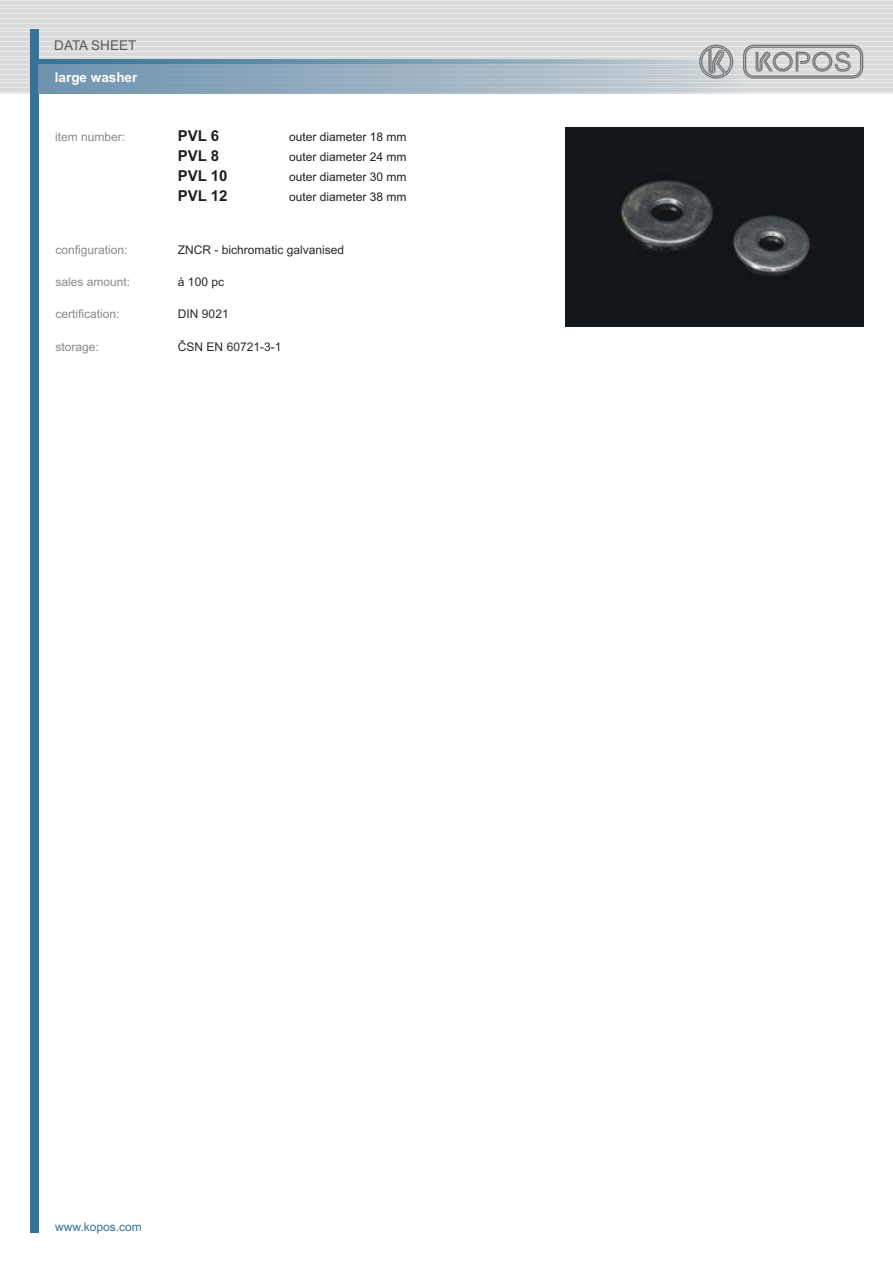
<style>
.page{position:relative;width:893px;height:1263px;background:#fff}
.page>*{position:absolute;margin:0;border:0;box-sizing:border-box;transform-origin:0 0}
.t1{font:700 15px "Arial";color:#231f20}
.t2{font:700 13.5px "Arial";color:#fefefe}
.t3{font:13.5px "Arial";color:#5b5b5b}
.t4{font:12px "Arial";color:#231f20}
.t5{font:12px "Arial";color:#898989}
.t6{font:12px "Arial";color:#2b2a29}
.t7{font:12px "Arial";color:#347397}
</style>
<div class="page">
<div style="left:0;top:0;width:893px;height:94px;background:linear-gradient(to right,#e1e2e2,#dfe0e0)"></div>
<hr style="left:0;top:1px;width:893px;height:2px;background:#d9dada">
<hr style="left:0;top:4px;width:893px;height:1px;background:#d9dada">
<hr style="left:0;top:6px;width:893px;height:2px;background:#d9dada">
<hr style="left:0;top:9px;width:893px;height:1px;background:#d9dada">
<hr style="left:0;top:11px;width:893px;height:2px;background:#d9dada">
<hr style="left:0;top:14px;width:893px;height:1px;background:#d9dada">
<hr style="left:0;top:17px;width:893px;height:1px;background:#d9dada">
<hr style="left:0;top:19px;width:893px;height:1px;background:#d9dada">
<hr style="left:0;top:22px;width:893px;height:1px;background:#d9dada">
<hr style="left:0;top:24px;width:893px;height:2px;background:#d9dada">
<hr style="left:0;top:27px;width:893px;height:1px;background:#d9dada">
<hr style="left:0;top:29px;width:893px;height:2px;background:#d9dada">
<hr style="left:0;top:32px;width:893px;height:1px;background:#d9dada">
<hr style="left:0;top:34px;width:893px;height:2px;background:#d9dada">
<hr style="left:0;top:37px;width:893px;height:1px;background:#d9dada">
<hr style="left:0;top:40px;width:893px;height:1px;background:#d9dada">
<hr style="left:0;top:42px;width:893px;height:1px;background:#d9dada">
<hr style="left:0;top:45px;width:893px;height:1px;background:#d9dada">
<hr style="left:0;top:47px;width:893px;height:1px;background:#d9dada">
<hr style="left:0;top:50px;width:893px;height:1px;background:#d9dada">
<hr style="left:0;top:52px;width:893px;height:2px;background:#d9dada">
<hr style="left:0;top:55px;width:893px;height:1px;background:#d9dada">
<hr style="left:0;top:57px;width:893px;height:2px;background:#d9dada">
<hr style="left:0;top:60px;width:893px;height:1px;background:#d9dada">
<hr style="left:0;top:63px;width:893px;height:1px;background:#d9dada">
<hr style="left:0;top:65px;width:893px;height:1px;background:#d9dada">
<hr style="left:0;top:68px;width:893px;height:1px;background:#d9dada">
<hr style="left:0;top:70px;width:893px;height:1px;background:#d9dada">
<hr style="left:0;top:73px;width:893px;height:1px;background:#d9dada">
<hr style="left:0;top:75px;width:893px;height:2px;background:#d9dada">
<hr style="left:0;top:78px;width:893px;height:1px;background:#d9dada">
<hr style="left:0;top:80px;width:893px;height:2px;background:#d9dada">
<hr style="left:0;top:83px;width:893px;height:1px;background:#d9dada">
<hr style="left:0;top:85px;width:893px;height:2px;background:#d9dada">
<hr style="left:0;top:88px;width:893px;height:1px;background:#d9dada">
<hr style="left:0;top:91px;width:893px;height:1px;background:#d9dada">
<svg style="left:743px;top:45px;width:120px;height:15px"></svg>
<svg style="left:699px;top:45px;width:34px;height:15px"></svg>
<img style="left:566px;top:128px;width:297px;height:198px">
<div style="left:30px;top:30px;width:8px;height:1203px;background:#347397"></div>
<svg style="left:38px;top:60px;width:825px;height:4px;background:#82a1b2"></svg>
<svg style="left:38px;top:64px;width:825px;height:30px;background:#a3b6c4"></svg>
<p class="t3" style="left:54px;top:40px;width:84px">DATA SHEET</p>
<p class="t2" style="left:55px;top:73px;width:84px">large washer</p>
<p class="t5" style="left:55px;top:132px;width:72px">item number:</p>
<p class="t1" style="left:178px;top:130px;width:43px">PVL 6</p>
<p class="t4" style="left:289px;top:132px;width:119px">outer diameter 18 mm</p>
<p class="t1" style="left:178px;top:150px;width:43px">PVL 8</p>
<p class="t4" style="left:289px;top:153px;width:119px">outer diameter 24 mm</p>
<p class="t1" style="left:178px;top:170px;width:51px">PVL 10</p>
<p class="t4" style="left:289px;top:173px;width:119px">outer diameter 30 mm</p>
<p class="t1" style="left:178px;top:191px;width:51px">PVL 12</p>
<p class="t4" style="left:289px;top:193px;width:119px">outer diameter 38 mm</p>
<p class="t5" style="left:55px;top:245px;width:74px">configuration:</p>
<p class="t6" style="left:178px;top:245px;width:168px">ZNCR - bichromatic galvanised</p>
<p class="t5" style="left:55px;top:277px;width:76px">sales amount:</p>
<p class="t6" style="left:178px;top:277px;width:48px">á 100 pc</p>
<p class="t5" style="left:55px;top:310px;width:66px">certification:</p>
<p class="t6" style="left:178px;top:310px;width:52px">DIN 9021</p>
<p class="t5" style="left:55px;top:342px;width:45px">storage:</p>
<p class="t6" style="left:178px;top:342px;width:105px">ČSN EN 60721-3-1</p>
<p class="t7" style="left:55px;top:1222px;width:88px">www.kopos.com</p>
</div>
